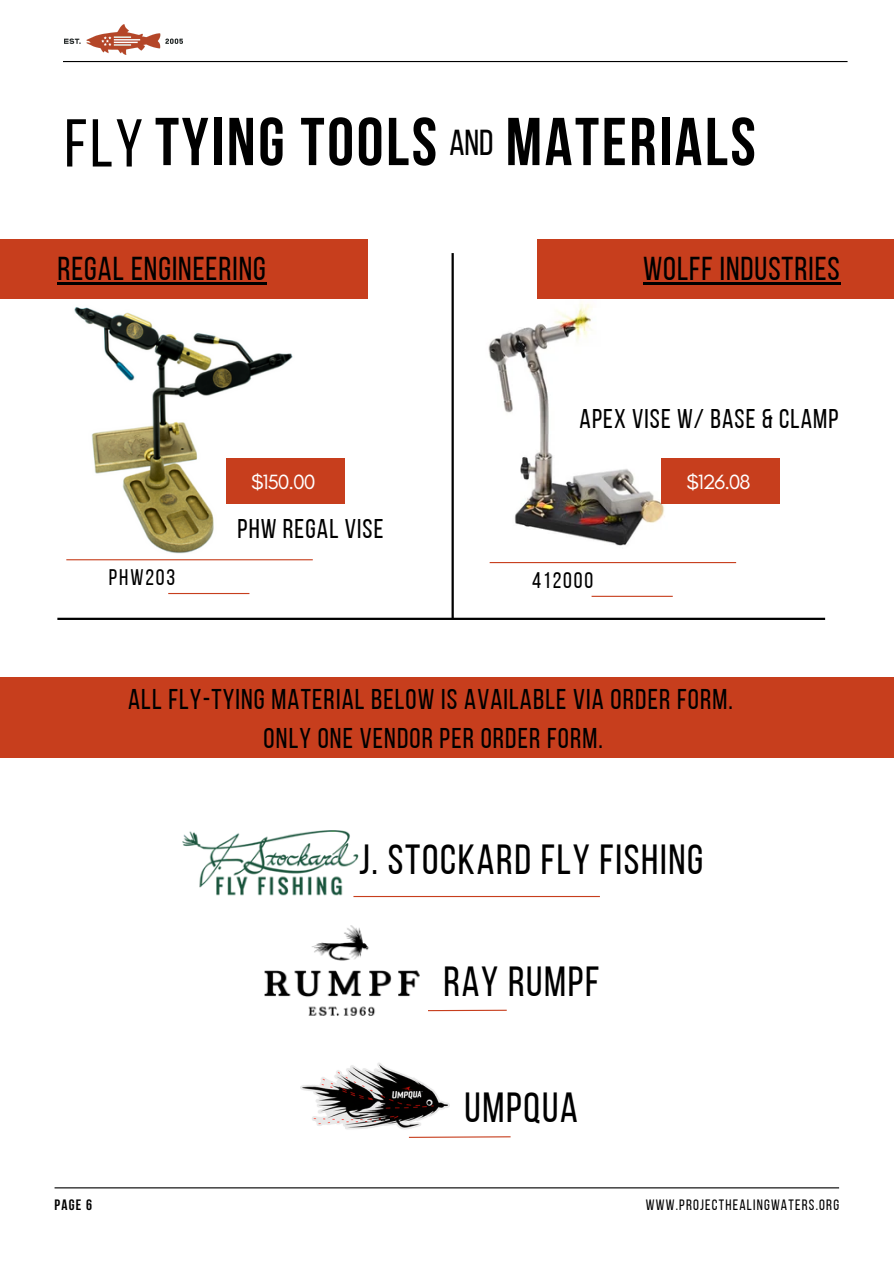
<style>
.page{position:relative;width:894px;height:1264px;background:#fff}
.page>*{position:absolute;margin:0;border:0;box-sizing:border-box;transform-origin:0 0}
.t1{font:700 67.5px "Bebas Neue";letter-spacing:.04em;color:#000}
.t2{font:42px "Bebas Neue";letter-spacing:.04em;color:#000}
.t3{font:36px "Bebas Neue";color:#000}
.t4{font:33px "Bebas Neue";letter-spacing:.03em;color:#000}
.t5{font:28.5px/39.3px "Bebas Neue";letter-spacing:.04em;color:#000;text-align:center}
.t6{font:27px "Bebas Neue";letter-spacing:.04em;color:#000}
.t7{font:22.5px "Bebas Neue";letter-spacing:.085em;color:#000}
.t8{font:21px "Glacial Indifference";letter-spacing:-.05em;color:#fff}
.t9{font:15px "Bebas Neue";letter-spacing:.08em;color:#000}
.t10{font:700 15px "Bebas Neue";color:#000}
.s1{font-weight:400}
</style>
<div class="page">
<hr style="left:55px;top:1187px;width:783px;height:1px;background:#000">
<hr style="left:63px;top:61px;width:784px;height:1px;background:#000">
<img style="left:64px;top:24px;width:118px;height:31px">
<img style="left:63px;top:298px;width:236px;height:256px">
<div style="left:226px;top:459px;width:118px;height:45px;background:#c73e1d"></div>
<hr style="left:66px;top:559px;width:247px;height:1px;background:#c73e1d">
<hr style="left:168px;top:593px;width:81px;height:1px;background:#c73e1d">
<div style="left:0;top:239px;width:368px;height:59px;background:#c73e1d"></div>
<hr style="left:57px;top:617px;width:767px;height:3px;background:#000">
<hr style="left:451px;top:253px;width:2px;height:366px;background:#000">
<img style="left:488px;top:298px;width:179px;height:266px">
<div style="left:537px;top:239px;width:356px;height:59px;background:#c73e1d"></div>
<div style="left:661px;top:459px;width:118px;height:45px;background:#c73e1d"></div>
<hr style="left:489px;top:562px;width:247px;height:1px;background:#c73e1d">
<hr style="left:591px;top:595px;width:81px;height:2px;background:#c73e1d">
<div style="left:0;top:677px;width:893px;height:80px;background:#c73e1d"></div>
<img style="left:183px;top:830px;width:175px;height:66px">
<hr style="left:353px;top:896px;width:246px;height:1px;background:#c73e1d">
<svg style="left:428px;top:1009px;width:79px;height:2px"></svg>
<img style="left:264px;top:925px;width:156px;height:91px">
<svg style="left:449px;top:1136px;width:62px;height:2px"></svg>
<img style="left:301px;top:1063px;width:148px;height:75px">
<hr style="left:57px;top:282px;width:210px;height:3px;background:#000">
<hr style="left:643px;top:282px;width:197px;height:3px;background:#000">
<p class="t1" style="left:64px;top:114px;width:374px"><span class="s1">FLY</span> TYING TOOLS</p>
<p class="t3" style="left:449px;top:128px;width:46px">AND</p>
<h6 class="t1" style="left:505px;top:114px;width:251px">MATERIALS</h6>
<h5 class="t4" style="left:57px;top:255px;width:210px">REGAL ENGINEERING</h5>
<p class="t4" style="left:643px;top:255px;width:198px">WOLFF INDUSTRIES</p>
<p class="t7" style="left:109px;top:568px;width:68px">PHW203</p>
<p class="t8" style="left:251px;top:468px;width:66px">$150.00</p>
<h3 class="t6" style="left:237px;top:517px;width:147px">PHW REGAL VISE</h3>
<p class="t6" style="left:579px;top:407px;width:260px">APEX VISE W/ BASE &amp; CLAMP</p>
<p class="t7" style="left:532px;top:571px;width:63px">412000</p>
<h3 class="t8" style="left:686px;top:468px;width:66px">$126.08</h3>
<p class="t5" style="left:128px;top:681px;width:606px">ALL FLY-TYING MATERIAL BELOW IS AVAILABLE VIA ORDER FORM.<br>ONLY ONE VENDOR PER ORDER FORM.</p>
<h4 class="t2" style="left:359px;top:842px;width:345px">J. STOCKARD FLY FISHING</h4>
<p class="t2" style="left:443px;top:964px;width:158px">RAY RUMPF</p>
<p class="t2" style="left:464px;top:1090px;width:115px">UMPQUA</p>
<h3 class="t10" style="left:55px;top:1198px;width:39px">PAGE 6</h3>
<p class="t9" style="left:645px;top:1198px;width:195px">WWW.PROJECTHEALINGWATERS.ORG</p>
</div>
